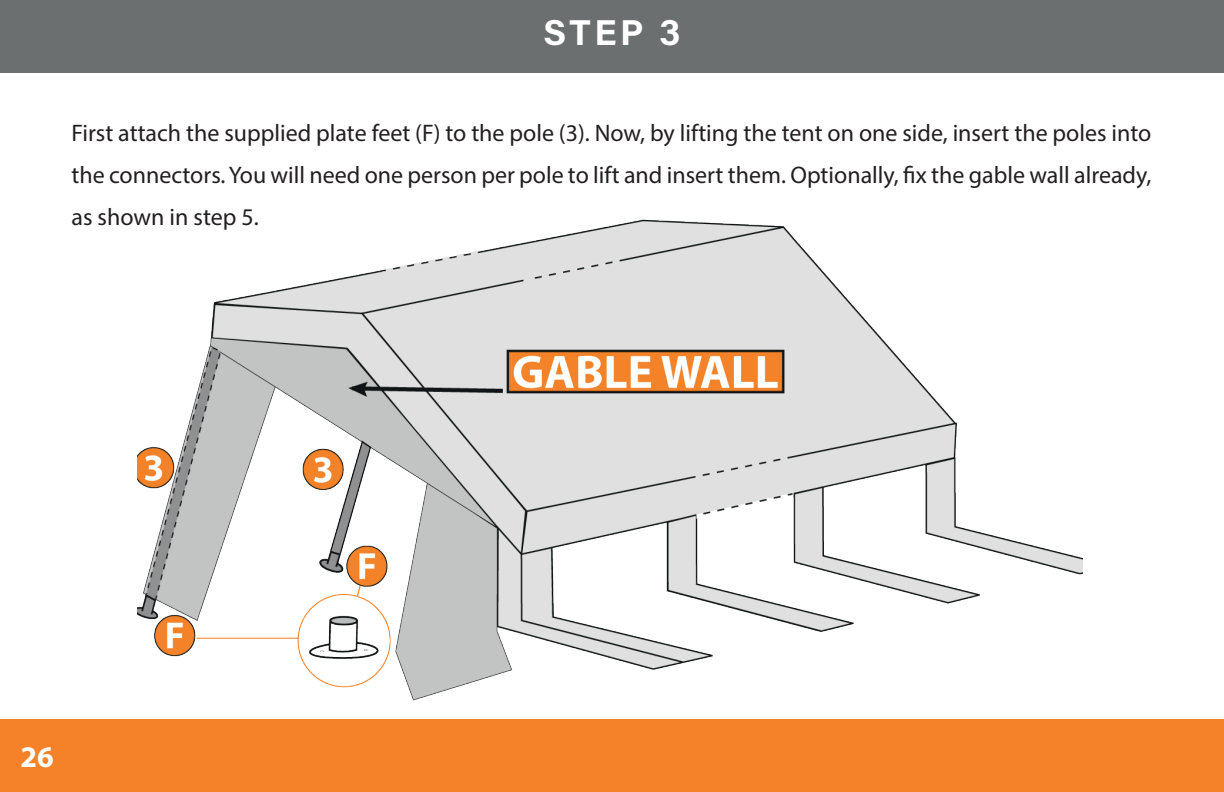
<style>
.page{position:relative;width:1224px;height:792px;background:#fff}
.page>*{position:absolute;margin:0;border:0;box-sizing:border-box;transform-origin:0 0}
.t1{font:700 36px "Acumin Pro";color:#fff}
.t2{font:700 30px "Myriad Pro";color:#fff}
.t3{font:24px/42px "Myriad Pro";color:#231f20;text-align:justify}
</style>
<div class="page">
<div style="left:0;top:719px;width:1224px;height:72px;background:#f58229"></div>
<div style="left:0;top:1px;width:1224px;height:72px;background:#6b6f70"></div>
<img style="left:137px;top:219px;width:945px;height:482px">
<h1 class="t1" style="left:543px;top:7px;width:139px">STEP 3</h1>
<p class="t3" style="left:71px;top:111px;width:1082px">First attach the supplied plate feet (F) to the pole (3). Now, by lifting the tent on one side, insert the poles into the connectors. You will need one person per pole to lift and insert them. Optionally, fix the gable wall already, as shown in step 5.</p>
<p class="t2" style="left:20px;top:737px;width:35px">26</p>
</div>
